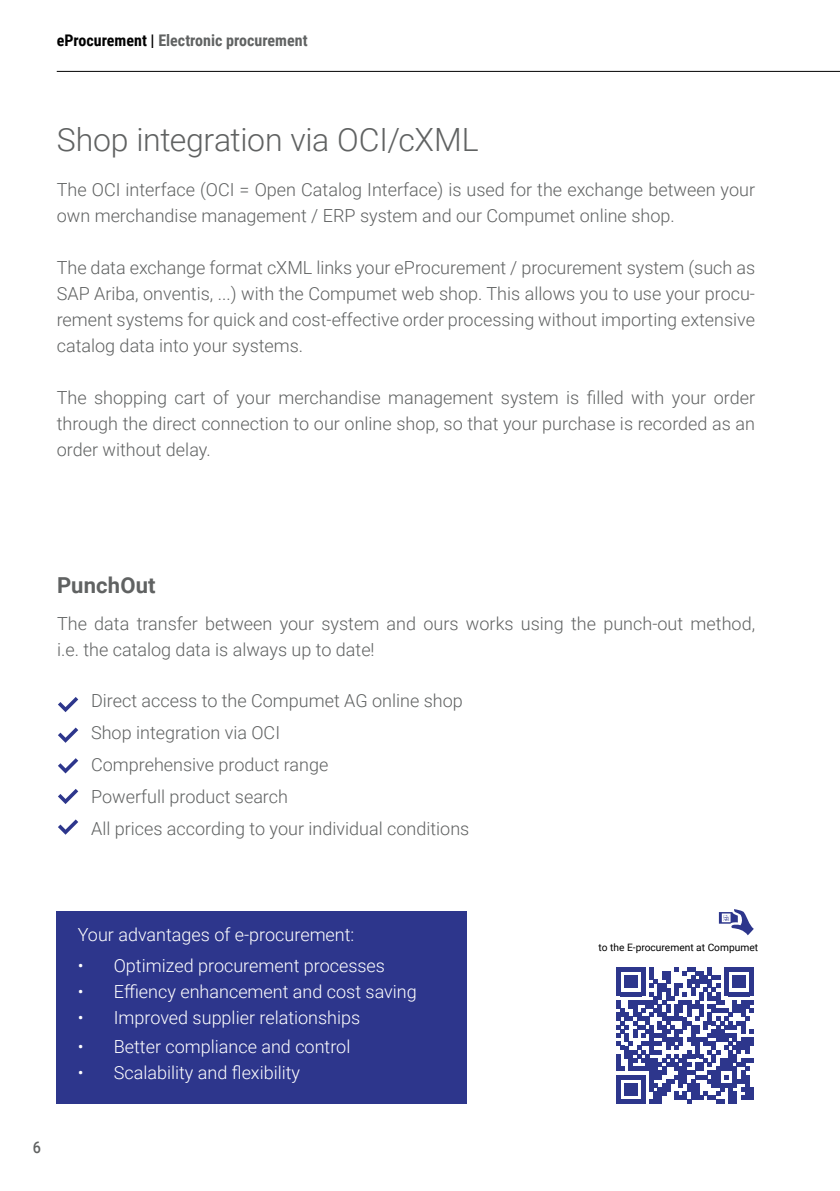
<style>
.page{position:relative;width:840px;height:1191px;background:#fff}
.page>*{position:absolute;margin:0;border:0;box-sizing:border-box;transform-origin:0 0}
.DPV_Headline{font:300 32px "Roboto";letter-spacing:-.01em;color:#606262}
.DPV_Headline-2{font:700 22px "Roboto";letter-spacing:.01em;color:#606262}
.DPV_Headline-3{font:300 18px/26px "Roboto";color:#606262}
.DPV_Headline-4{font:300 18px "Roboto";color:#fff}
.t1{font:700 16px "Roboto Condensed";color:#606262}
.t2{font:500 16px "Roboto";color:#606262;scale:.9 1}
.t3{font:10.2px "Roboto";color:#000}
.s1{color:#000}
</style>
<div class="page">
<svg style="left:58px;top:697px;width:20px;height:15px"></svg>
<svg style="left:58px;top:727px;width:20px;height:16px"></svg>
<svg style="left:58px;top:758px;width:20px;height:15px"></svg>
<svg style="left:58px;top:789px;width:20px;height:15px"></svg>
<svg style="left:58px;top:819px;width:20px;height:15px"></svg>
<div style="left:57px;top:911px;width:409px;height:193px;background:#2d368c"></div>
<svg style="left:616px;top:967px;width:137px;height:137px"></svg>
<svg style="left:718px;top:909px;width:35px;height:26px"></svg>
<hr style="left:57px;top:71px;width:782px;height:1px;background:#000">
<p class="t1" style="left:57px;top:29px;width:252px"><span class="s1">eProcurement |</span> Electronic procurement</p>
<p class="DPV_Headline" style="left:57px;top:117px;width:423px">Shop integration via OCI/cXML</p>
<p class="DPV_Headline-3" style="left:57px;top:176px;width:699px">The OCI interface (OCI = Open Catalog Interface) is used for the exchange between your own merchandise management / ERP system and our Compumet online shop.</p>
<p class="DPV_Headline-3" style="left:57px;top:254px;width:699px;text-align:justify">The data exchange format cXML links your eProcurement / procurement system (such as SAP Ariba, onventis, ...) with the Compumet web shop. This allows you to use your procu&shy;rement systems for quick and cost-effective order processing without importing extensive catalog data into your systems.</p>
<p class="DPV_Headline-3" style="left:57px;top:384px;width:699px;text-align:justify">The shopping cart of your merchandise management system is filled with your order through the direct connection to our online shop, so that your purchase is recorded as an order without delay.</p>
<p class="DPV_Headline-2" style="left:57px;top:569px;width:100px">PunchOut</p>
<p class="DPV_Headline-3" style="left:57px;top:610px;width:699px">The data transfer between your system and ours works using the punch-out method, i.e. the catalog data is always up to date!</p>
<p class="DPV_Headline-3" style="left:91px;top:687px;width:373px">Direct access to the Compumet AG online shop</p>
<p class="DPV_Headline-3" style="left:91px;top:719px;width:190px">Shop integration via OCI</p>
<p class="DPV_Headline-3" style="left:91px;top:751px;width:239px">Comprehensive product range</p>
<p class="DPV_Headline-3" style="left:91px;top:783px;width:198px">Powerfull product search</p>
<p class="DPV_Headline-3" style="left:91px;top:815px;width:379px">All prices according to your individual conditions</p>
<p class="t2" style="left:33px;top:1135px;width:11px">6</p>
<p class="DPV_Headline-4" style="left:78px;top:921px;width:278px">Your advantages of e-procurement:</p>
<p class="DPV_Headline-4" style="left:78px;top:953px;width:308px">• Optimized procurement processes</p>
<p class="DPV_Headline-4" style="left:78px;top:979px;width:340px">• Effiency enhancement and cost saving</p>
<p class="DPV_Headline-4" style="left:78px;top:1005px;width:284px">• Improved supplier relationships</p>
<p class="DPV_Headline-4" style="left:78px;top:1034px;width:274px">• Better compliance and control</p>
<p class="DPV_Headline-4" style="left:78px;top:1060px;width:224px">• Scalability and flexibility</p>
<p class="t3" style="left:598px;top:940px;width:161px">to the E-procurement at Compumet</p>
</div>
